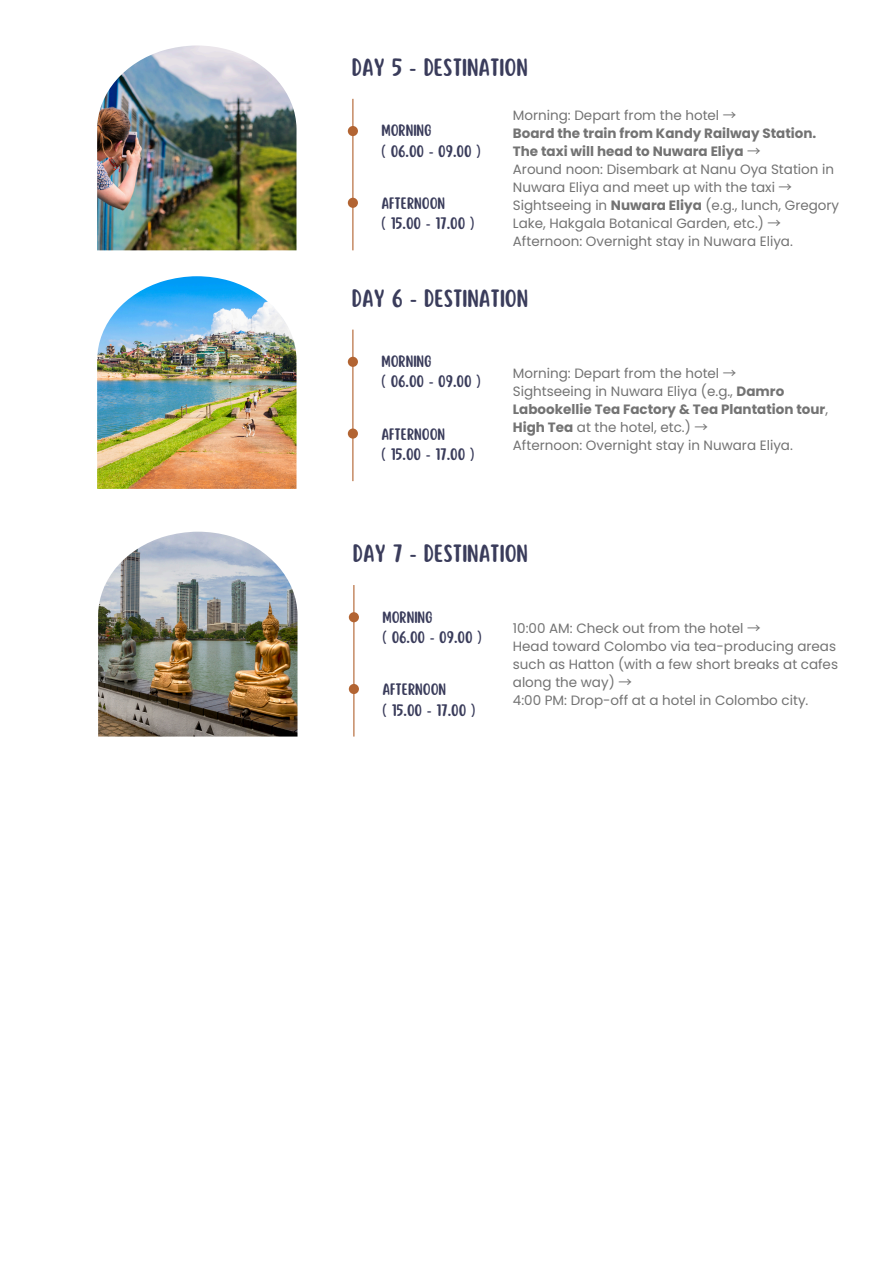
<style>
.page{position:relative;width:894px;height:1264px;background:#fff}
.page>*{position:absolute;margin:0;border:0;box-sizing:border-box;transform-origin:0 0}
.t1{font:21.75px "Scripter";color:#3a3c5b}
.t2{font:14.55px/20.2px "Scripter";color:#3a3c5b}
.t3{font:13.5px/18px "Poppins";color:#737373}
.t4{font:700 13.5px/18px "Poppins";color:#737373}
.s1{font-family:"Noto Sans CJ Ksc"}
.s2{font-family:"Noto Sans CJ Ksc";font-weight:400}
.s3{font-weight:700}
.s4{font-weight:400}
</style>
<div class="page">
<img style="left:97px;top:45px;width:199px;height:205px">
<hr style="left:352px;top:99px;width:1px;height:151px;background:#b26432">
<div style="left:348px;top:126px;width:10px;height:10px;background:#b26432;border-radius:50%"></div>
<div style="left:348px;top:198px;width:10px;height:10px;background:#b26432;border-radius:50%"></div>
<img style="left:97px;top:276px;width:199px;height:213px">
<hr style="left:352px;top:329px;width:1px;height:152px;background:#b26432">
<div style="left:348px;top:357px;width:10px;height:10px;background:#b26432;border-radius:50%"></div>
<div style="left:348px;top:428px;width:10px;height:10px;background:#b26432;border-radius:50%"></div>
<img style="left:98px;top:531px;width:199px;height:205px">
<hr style="left:353px;top:585px;width:1px;height:151px;background:#b26432">
<div style="left:349px;top:612px;width:10px;height:10px;background:#b26432;border-radius:50%"></div>
<div style="left:349px;top:684px;width:10px;height:10px;background:#b26432;border-radius:50%"></div>
<h1 class="t1" style="left:352px;top:57px;width:177px">DAY 5 - DESTINATION</h1>
<p class="t2" style="left:381px;top:121px;width:101px">MORNING<br>( 06.00 - 09.00 )</p>
<p class="t2" style="left:381px;top:194px;width:94px">AFTERNOON<br>( 15.00 - 17.00 )</p>
<h2 class="t3" style="left:512px;top:106px;width:225px">Morning: Depart from the hotel <span class="s1">→</span></h2>
<h2 class="t4" style="left:512px;top:124px;width:305px">Board the train from Kandy Railway Station.<br>The taxi will head to Nuwara Eliya <span class="s2">→</span></h2>
<p class="t3" style="left:512px;top:160px;width:322px">Around noon: Disembark at Nanu Oya Station in<br>Nuwara Eliya and meet up with the taxi <span class="s1">→</span></p>
<p class="t3" style="left:512px;top:196px;width:328px">Sightseeing in <span class="s3">Nuwara Eliya</span> (e.g., lunch, Gregory<br>Lake, Hakgala Botanical Garden, etc.) <span class="s1">→</span></p>
<p class="t3" style="left:512px;top:232px;width:281px">Afternoon: Overnight stay in Nuwara Eliya.</p>
<p class="t1" style="left:352px;top:287px;width:178px">DAY 6 - DESTINATION</p>
<h1 class="t2" style="left:381px;top:352px;width:101px">MORNING<br>( 06.00 - 09.00 )</h1>
<p class="t2" style="left:381px;top:424px;width:94px">AFTERNOON<br>( 15.00 - 17.00 )</p>
<p class="t3" style="left:512px;top:364px;width:225px">Morning: Depart from the hotel <span class="s1">→</span></p>
<p class="t4" style="left:512px;top:382px;width:317px"><span class="s4">Sightseeing in Nuwara Eliya (e.g.,</span> Damro<br>Labookellie Tea Factory &amp; Tea Plantation tour<span class="s4">,<br></span>High Tea <span class="s4">at the hotel, etc.)</span> <span class="s2">→</span></p>
<h1 class="t3" style="left:512px;top:436px;width:281px">Afternoon: Overnight stay in Nuwara Eliya.</h1>
<h2 class="t1" style="left:353px;top:543px;width:176px">DAY 7 - DESTINATION</h2>
<h2 class="t2" style="left:382px;top:607px;width:101px">MORNING<br>( 06.00 - 09.00 )</h2>
<p class="t2" style="left:382px;top:680px;width:94px">AFTERNOON<br>( 15.00 - 17.00 )</p>
<p class="t3" style="left:512px;top:619px;width:249px">10:00 AM: Check out from the hotel <span class="s1">→</span></p>
<h2 class="t3" style="left:512px;top:637px;width:326px">Head toward Colombo via tea-producing areas such as Hatton (with a few short breaks at cafes along the way) <span class="s1">→</span></h2>
<h2 class="t3" style="left:512px;top:691px;width:297px">4:00 PM: Drop-off at a hotel in Colombo city.</h2>
</div>
